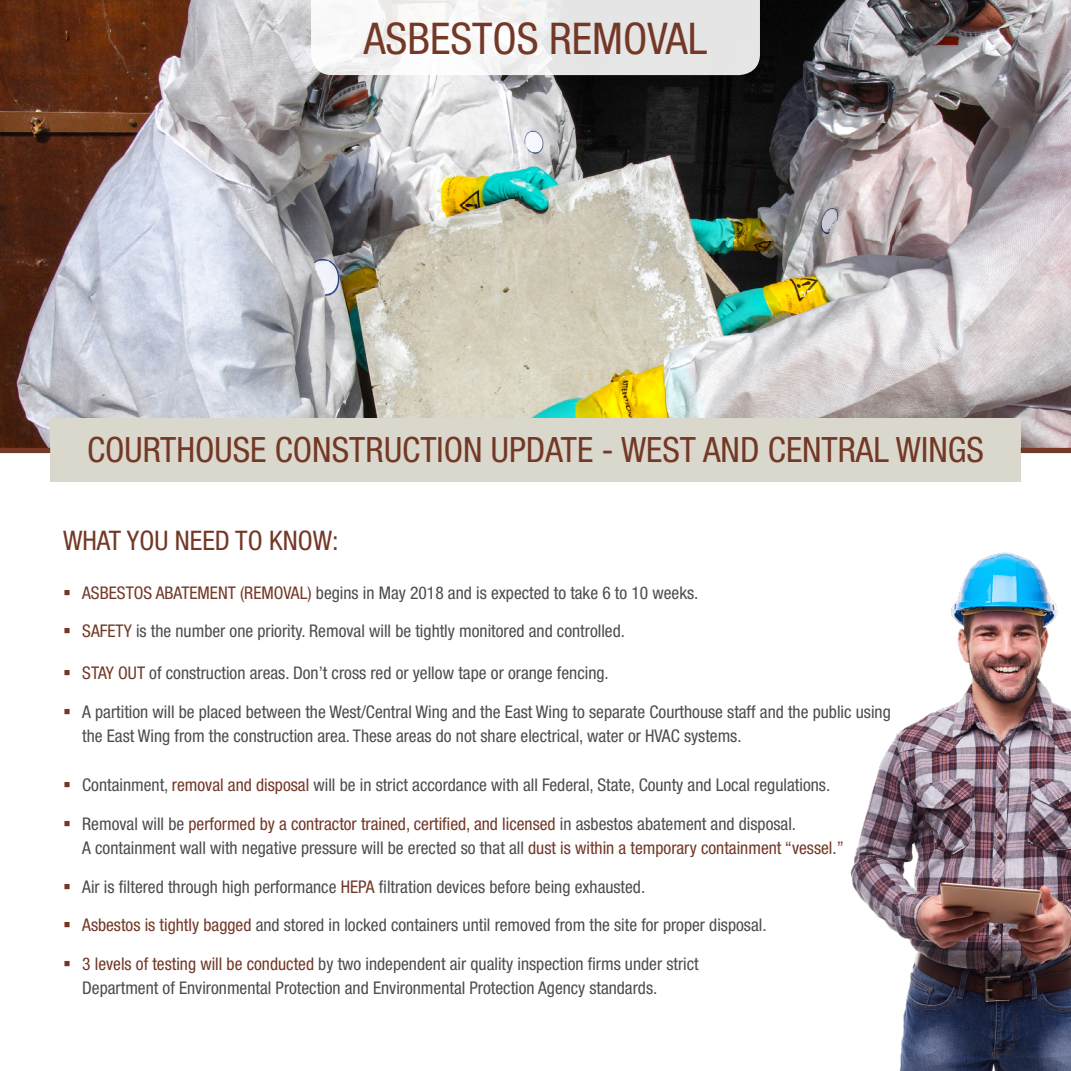
<style>
.page{position:relative;width:1071px;height:1071px;background:#fff}
.page>*{position:absolute;margin:0;border:0;box-sizing:border-box;transform-origin:0 0}
.t1{font:condensed 43.75px "Helvetica Neue LT Std";color:#733826}
.t2{font:condensed 35px "Helvetica Neue LT Std";color:#733826}
.t3{font:condensed 26.95px "Helvetica Neue LT Std";color:#733826}
.t4{font:condensed 17.5px/24.5px "Helvetica Neue LT Std";color:#4d4d4f}
.t5{font:condensed 17.5px "Helvetica Neue LT Std";color:#733826}
.s1{color:#733826}
.s2{color:#4d4d4f}
</style>
<div class="page">
<img style="left:851px;top:552px;width:220px;height:519px">
<img style="left:0;top:0;width:1071px;height:448px">
<div style="left:50px;top:418px;width:971px;height:63px;background:#dad8cc"></div>
<div style="left:0;top:448px;width:50px;height:5px;background:#733826"></div>
<div style="left:1021px;top:448px;width:50px;height:5px;background:#733826"></div>
<svg style="left:311px;top:0;width:449px;height:75px"></svg>
<p class="t1" style="left:364px;top:13px;width:345px">ASBESTOS REMOVAL</p>
<p class="t2" style="left:87px;top:429px;width:898px">COURTHOUSE CONSTRUCTION UPDATE - WEST AND CENTRAL WINGS</p>
<p class="t3" style="left:63px;top:524px;width:277px">WHAT YOU NEED TO KNOW:</p>
<p class="t4" style="left:63px;top:580px;width:637px"><span class="s1">▪ ASBESTOS ABATEMENT (REMOVAL)</span> begins in May 2018 and is expected to take 6 to 10 weeks.</p>
<p class="t4" style="left:63px;top:618px;width:564px"><span class="s1">▪ SAFETY</span> is the number one priority. Removal will be tightly monitored and controlled.</p>
<p class="t4" style="left:63px;top:660px;width:547px"><span class="s1">▪ STAY OUT</span> of construction areas. Don’t cross red or yellow tape or orange fencing.</p>
<p class="t4" style="left:63px;top:699px;width:829px"><span class="s1">▪</span> A partition will be placed between the West/Central Wing and the East Wing to separate Courthouse staff and the public using</p>
<p class="t4" style="left:82px;top:723px;width:661px">the East Wing from the construction area. These areas do not share electrical, water or HVAC systems.</p>
<p class="t4" style="left:63px;top:772px;width:769px"><span class="s1">▪</span> Containment, <span class="s1">removal and disposal</span> will be in strict accordance with all Federal, State, County and Local regulations.</p>
<p class="t5" style="left:63px;top:813px;width:735px">▪ <span class="s2">Removal will be</span> performed by a contractor trained, certified, and licensed <span class="s2">in asbestos abatement and disposal.</span></p>
<p class="t4" style="left:82px;top:835px;width:763px">A containment wall with negative pressure will be erected so that all <span class="s1">dust is within a temporary containment “vessel.”</span></p>
<p class="t4" style="left:63px;top:874px;width:584px"><span class="s1">▪</span> Air is filtered through high performance <span class="s1">HEPA</span> filtration devices before being exhausted.</p>
<p class="t4" style="left:63px;top:912px;width:705px"><span class="s1">▪ Asbestos is tightly bagged</span> and stored in locked containers until removed from the site for proper disposal.</p>
<p class="t4" style="left:82px;top:951px;width:618px;text-indent:-19px"><span class="s1">▪ 3 levels of testing will be conducted</span> by two independent air quality inspection firms under strict<br>Department of Environmental Protection and Environmental Protection Agency standards.</p>
</div>
